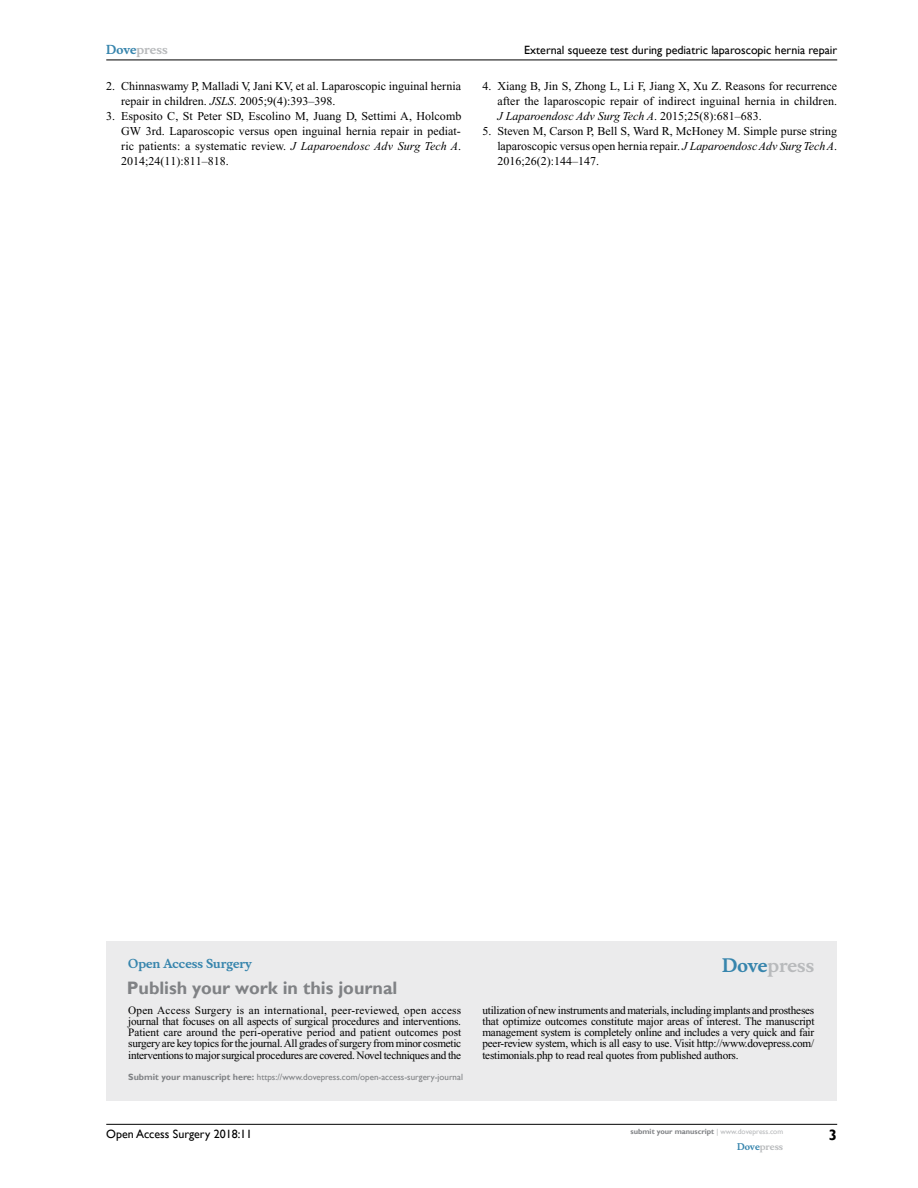
<style>
.page{position:relative;width:918px;height:1188px;background:#fff}
.page>*{position:absolute;margin:0;border:0;box-sizing:border-box;transform-origin:0 0}
.t1{font:700 18px "Gill Sans";color:#808285}
.t2{font:700 18px "Musee";color:#b8babc}
.t3{font:700 15px "Gill Sans";color:#000}
.t4{font:12px/15px "Times New Roman";color:#000;text-align:justify}
.t5{font:12px "Gill Sans";color:#000}
.t6{font:700 12px "Musee";color:#3785ad}
.t7{font:700 12px "Musee";color:#b8babc}
.t8{font:11.25px/11.2px "Times New Roman";letter-spacing:-.025em;color:#000;text-align:justify}
.t9{font:9px "Gill Sans";color:#808285}
.t10{font:700 9px "Musee";color:#b8babc}
.t11{font:700 7.5px "Gill Sans";color:#808285}
.s1{color:#3785ad}
.s2{font-style:italic}
.s3{font-weight:700}
.s4{font-weight:400;color:#b8babc}
</style>
<div class="page">
<div style="left:106px;top:941px;width:731px;height:159px;background:#ebebec"></div>
<hr style="left:106px;top:1124px;width:731px;height:1px;background:#000">
<hr style="left:106px;top:60px;width:731px;height:1px;background:#000">
<p class="t7" style="left:106px;top:43px;width:63px"><span class="s1">Dove</span>press</p>
<p class="t4" style="left:121px;top:79px;width:341px;text-indent:-15px">2. Chinnaswamy P, Malladi V, Jani KV, et al. Laparoscopic inguinal hernia repair in children. <span class="s2">JSLS</span>. 2005;9(4):393–398.</p>
<p class="t4" style="left:121px;top:109px;width:342px;text-indent:-15px">3. Esposito C, St Peter SD, Escolino M, Juang D, Settimi A, Holcomb GW 3rd. Laparoscopic versus open inguinal hernia repair in pediat&shy;ric patients: a systematic review. <span class="s2">J Laparoendosc Adv Surg Tech A</span>.<br>2014;24(11):811–818.</p>
<p class="t5" style="left:524px;top:43px;width:314px">External squeeze test during pediatric laparoscopic hernia repair</p>
<p class="t4" style="left:497px;top:79px;width:341px;text-indent:-15px">4. Xiang B, Jin S, Zhong L, Li F, Jiang X, Xu Z. Reasons for recurrence after the laparoscopic repair of indirect inguinal hernia in children.<br><span class="s2">J Laparoendosc Adv Surg Tech A</span>. 2015;25(8):681–683.</p>
<p class="t4" style="left:497px;top:124px;width:341px;text-indent:-15px">5. Steven M, Carson P, Bell S, Ward R, McHoney M. Simple purse string laparoscopic versus open hernia repair. <span class="s2">J Laparoendosc Adv Surg TechA</span>.<br>2016;26(2):144–147.</p>
<p class="t6" style="left:128px;top:956px;width:125px">Open Access Surgery</p>
<h1 class="t1" style="left:127px;top:977px;width:272px">Publish your work in this journal</h1>
<h1 class="t2" style="left:722px;top:955px;width:94px"><span class="s1">Dove</span>press</h1>
<p class="t8" style="left:128px;top:1004px;width:335px">Open Access Surgery is an international, peer-reviewed, open access journal that focuses on all aspects of surgical procedures and interventions.<br>Patient care around the peri-operative period and patient outcomes post surgery are key topics for the journal. All grades of surgery from minor cosmetic interventions to major surgical procedures are covered. Novel techniques and the</p>
<p class="t8" style="left:482px;top:1004px;width:334px">utilization of new instruments and materials, including implants and prostheses that optimize outcomes constitute major areas of interest. The manuscript management system is completely online and includes a very quick and fair peer-review system, which is all easy to use. Visit http://www.dovepress.com/ testimonials.php to read real quotes from published authors.</p>
<p class="t9" style="left:128px;top:1072px;width:336px"><span class="s3">Submit your manuscript here:</span> https://www.dovepress.com/open-access-surgery-journal</p>
<p class="t5" style="left:106px;top:1127px;width:148px">Open Access Surgery 2018:11</p>
<p class="t11" style="left:631px;top:1127px;width:154px">submit your manuscript <span class="s4">| www.dovepress.com</span></p>
<p class="t10" style="left:737px;top:1141px;width:48px"><span class="s1">Dove</span>press</p>
<h2 class="t3" style="left:829px;top:1126px;width:10px">3</h2>
</div>
